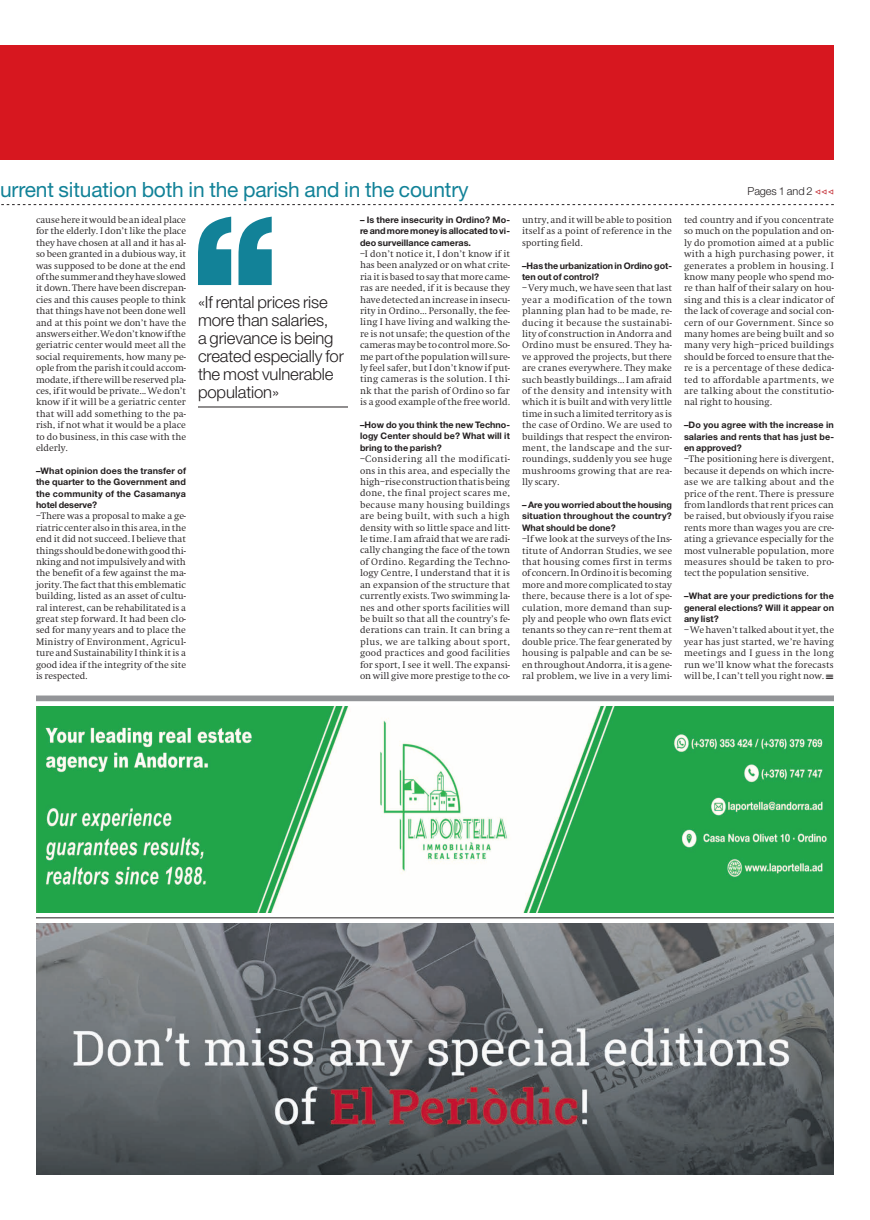
<style>
.page{position:relative;width:870px;height:1220px;background:#fff}
.page>*{position:absolute;margin:0;border:0;box-sizing:border-box;transform-origin:0 0}
.t1{font:21px "Helvetica Neue LT Std";letter-spacing:-.01em;color:#128298}
.Frase_Txt{font:300 16.7px/18px "Helvetica Neue LT Std";letter-spacing:-.01em;color:#231f20}
.t2{font:300 11px "Helvetica Neue LT Std";letter-spacing:-.01em;color:#231f20}
.Txt_1{font:300 9.1px/11.4px "Swift ND Std";color:#231f20;text-align:justify}
.Txt_1-2{font:700 9px/11.4px "Helvetica Neue LT Std";letter-spacing:.005em;color:#231f20;text-align:justify}
</style>
<div class="page">
<svg style="left:1px;top:204px;width:833px;height:1px"></svg>
<div style="left:0;top:46px;width:834px;height:114px;background:#d7171f"></div>
<img style="left:36px;top:707px;width:798px;height:205px">
<div style="left:36px;top:695px;width:798px;height:6px;background:#939598"></div>
<svg style="left:198px;top:217px;width:74px;height:68px"></svg>
<hr style="left:198px;top:407px;width:150px;height:1px;background:#231f20">
<img style="left:36px;top:923px;width:798px;height:251px">
<hr style="left:36px;top:918px;width:798px;height:1px;background:#231f20">
<h1 class="t1" style="left:0;top:177px;width:470px">urrent situation both in the parish and in the country</h1>
<p class="t2" style="left:747px;top:185px;width:67px">Pages 1 and 2</p>
<p class="Txt_1" style="left:36px;top:214px;width:152px">cause here it would be an ideal place for the elderly. I don’t like the place they have chosen at all and it has al&shy;so been granted in a dubious way, it was supposed to be done at the end of the summer and they have slowed it down. There have been discrepan&shy;cies and this causes people to think that things have not been done well and at this point we don’t have the answers either. We don’t know if the geriatric center would meet all the social requirements, how many pe&shy;ople from the parish it could accom&shy;modate, if there will be reserved pla&shy;ces, if it would be private... We don’t know if it will be a geriatric center that will add something to the pa&shy;rish, if not what it would be a place to do business, in this case with the elderly.</p>
<p class="Txt_1-2" style="left:36px;top:465px;width:152px">–What opinion does the transfer of the quarter to the Government and the community of the Casamanya hotel deserve?</p>
<p class="Txt_1" style="left:36px;top:511px;width:152px">–There was a proposal to make a ge&shy;riatric center also in this area, in the end it did not succeed. I believe that things should be done with good thi&shy;nking and not impulsively and with the benefit of a few against the ma&shy;jority. The fact that this emblematic building, listed as an asset of cultu&shy;ral interest, can be rehabilitated is a great step forward. It had been clo&shy;sed for many years and to place the Ministry of Environment, Agricul&shy;ture and Sustainability I think it is a good idea if the integrity of the site is respected.</p>
<p class="Txt_1" style="left:684px;top:214px;width:152px">ted country and if you concentrate so much on the population and on&shy;ly do promotion aimed at a public with a high purchasing power, it generates a problem in housing. I know many people who spend mo&shy;re than half of their salary on hou&shy;sing and this is a clear indicator of the lack of coverage and social con&shy;cern of our Government. Since so many homes are being built and so many very high–priced buildings should be forced to ensure that the&shy;re is a percentage of these dedica&shy;ted to affordable apartments, we are talking about the constitutio&shy;nal right to housing.</p>
<p class="Txt_1-2" style="left:684px;top:419px;width:152px">–Do you agree with the increase in salaries and rents that has just be&shy;en approved?</p>
<p class="Txt_1" style="left:684px;top:454px;width:152px">–The positioning here is divergent, because it depends on which incre&shy;ase we are talking about and the price of the rent. There is pressure from landlords that rent prices can be raised, but obviously if you raise rents more than wages you are cre&shy;ating a grievance especially for the most vulnerable population, more measures should be taken to pro&shy;tect the population sensitive.</p>
<p class="Txt_1-2" style="left:684px;top:590px;width:152px">–What are your predictions for the general elections? Will it appear on any list?</p>
<p class="Txt_1" style="left:684px;top:625px;width:152px">– We haven’t talked about it yet, the year has just started, we’re having meetings and I guess in the long run we’ll know what the forecasts will be, I can’t tell you right now. ★</p>
<p class="Txt_1" style="left:522px;top:214px;width:152px">untry, and it will be able to position itself as a point of reference in the sporting field.</p>
<p class="Txt_1-2" style="left:522px;top:259px;width:152px">–Has the urbanization in Ordino got&shy;ten out of control?</p>
<p class="Txt_1" style="left:522px;top:283px;width:152px">– Very much, we have seen that last year a modification of the town planning plan had to be made, re&shy;ducing it because the sustainabi&shy;lity of construction in Andorra and Ordino must be ensured. They ha&shy;ve approved the projects, but there are cranes everywhere. They make such beastly buildings... I am afraid of the density and intensity with which it is built and with very little time in such a limited territory as is the case of Ordino. We are used to buildings that respect the environ&shy;ment, the landscape and the sur&shy;roundings, suddenly you see huge mushrooms growing that are rea&shy;lly scary.</p>
<p class="Txt_1-2" style="left:522px;top:499px;width:152px">– Are you worried about the housing situation throughout the country?<br>What should be done?</p>
<p class="Txt_1" style="left:522px;top:533px;width:152px">–If we look at the surveys of the Ins&shy;titute of Andorran Studies, we see that housing comes first in terms of concern. In Ordino it is becoming more and more complicated to stay there, because there is a lot of spe&shy;culation, more demand than sup&shy;ply and people who own flats evict tenants so they can re–rent them at double price. The fear generated by housing is palpable and can be se&shy;en throughout Andorra, it is a gene&shy;ral problem, we live in a very limi-</p>
<p class="Txt_1-2" style="left:360px;top:214px;width:152px">– Is there insecurity in Ordino? Mo&shy;re and more money is allocated to vi&shy;deo surveillance cameras.</p>
<p class="Txt_1" style="left:360px;top:248px;width:152px">–I don’t notice it, I don’t know if it has been analyzed or on what crite&shy;ria it is based to say that more came&shy;ras are needed, if it is because they have detected an increase in insecu&shy;rity in Ordino... Personally, the fee&shy;ling I have living and walking the&shy;re is not unsafe; the question of the cameras may be to control more. So&shy;me part of the population will sure&shy;ly feel safer, but I don’t know if put&shy;ting cameras is the solution. I thi&shy;nk that the parish of Ordino so far is a good example of the free world.</p>
<p class="Txt_1-2" style="left:360px;top:419px;width:152px">–How do you think the new Techno&shy;logy Center should be? What will it bring to the parish?</p>
<p class="Txt_1" style="left:360px;top:453px;width:152px">–Considering all the modificati&shy;ons in this area, and especially the high–rise construction that is being done, the final project scares me, because many housing buildings are being built, with such a high density with so little space and litt&shy;le time. I am afraid that we are radi&shy;cally changing the face of the town of Ordino. Regarding the Techno&shy;logy Centre, I understand that it is an expansion of the structure that currently exists. Two swimming la&shy;nes and other sports facilities will be built so that all the country’s fe&shy;derations can train. It can bring a plus, we are talking about sport, good practices and good facilities for sport, I see it well. The expansi&shy;on will give more prestige to the co-</p>
<p class="Frase_Txt" style="left:198px;top:293px;width:147px">«If rental prices rise more than salaries,<br>a grievance is being created especially for the most vulnerable population»</p>
</div>
